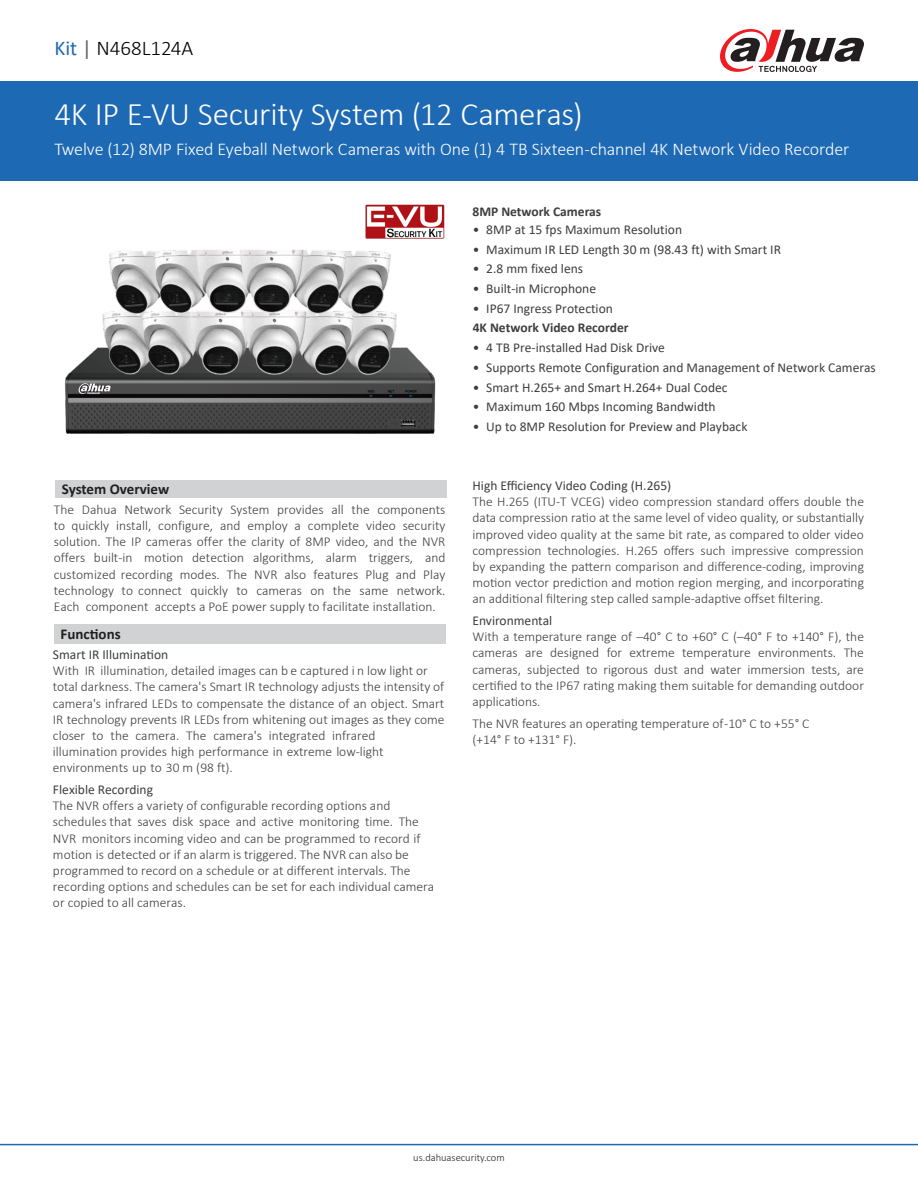
<style>
.page{position:relative;width:918px;height:1188px;background:#fff}
.page>*{position:absolute;margin:0;border:0;box-sizing:border-box;transform-origin:0 0}
.t1{font:300 33px "Calibri";letter-spacing:-.01em;color:#fff}
.t2{font:300 21px "Calibri";letter-spacing:-.005em;color:#000}
.t3{font:300 18px "Calibri";letter-spacing:-.005em;color:#fff}
.t4{font:700 15px "Calibri";color:#231f20}
.FrontMatter_Text{font:300 13.5px/16.2px "Calibri";color:#3e3e3f;text-align:justify}
.FrontMatter_Text-2{font:13.5px/19.8px "Calibri";color:#3e3e3f}
.Feautre{font:700 13.5px "Calibri";color:#3e3e3f}
.t5{font:300 10.5px "Calibri";color:#231f20}
.s1{font-weight:400;color:#1e69b4}
.s2{font-weight:400;color:#636366}
.s3{font-weight:400}
.s4{font-weight:700}
</style>
<div class="page">
<div style="left:0;top:81px;width:918px;height:100px;background:#1e69b4"></div>
<div style="left:55px;top:480px;width:392px;height:18px;background:#d1d2d4"></div>
<div style="left:54px;top:624px;width:391px;height:20px;background:#d1d2d4"></div>
<hr style="left:0;top:1144px;width:918px;height:1px;background:#1e69b4">
<svg style="left:720px;top:29px;width:144px;height:43px"></svg>
<img style="left:365px;top:204px;width:80px;height:35px">
<img style="left:65px;top:249px;width:371px;height:185px">
<p class="t2" style="left:55px;top:35px;width:140px"><span class="s1">Kit</span> <span class="s2">|</span> N468L124A</p>
<p class="t1" style="left:55px;top:93px;width:529px">4K IP E-VU Security System (12 Cameras)</p>
<p class="t3" style="left:55px;top:137px;width:796px">Twelve (12) 8MP Fixed Eyeball Network Cameras with One (1) 4 TB Sixteen-channel 4K Network Video Recorder</p>
<p class="t4" style="left:62px;top:479px;width:109px">System Overview</p>
<p class="FrontMatter_Text" style="left:54px;top:501px;width:393px">The Dahua Network Security System provides all the components to quickly install, configure, and employ a complete video security solution. The IP cameras offer the clarity of 8MP video, and the NVR offers built-in motion detection algorithms, alarm triggers, and customized recording modes. The NVR also features Plug and Play technology to connect quickly to cameras on the same network.<br>Each component accepts a PoE power supply to facilitate installation.</p>
<p class="FrontMatter_Text" style="left:53px;top:646px;width:393px;text-align:left"><span class="s3">Smart IR Illumination<br></span>With IR illumination, detailed images can b e captured i n low light or total darkness. The camera's Smart IR technology adjusts the intensity of camera's infrared LEDs to compensate the distance of an object. Smart IR technology prevents IR LEDs from whitening out images as they come closer to the camera. The camera's integrated infrared<br>illumination provides high performance in extreme low-light environments up to 30 m (98 ft).</p>
<p class="FrontMatter_Text" style="left:53px;top:781px;width:383px;text-align:left"><span class="s3">Flexible Recording<br></span>The NVR offers a variety of configurable recording options and schedules that saves disk space and active monitoring time. The NVR monitors incoming video and can be programmed to record if motion is detected or if an alarm is triggered. The NVR can also be programmed to record on a schedule or at different intervals. The recording options and schedules can be set for each individual camera or copied to all cameras.</p>
<p class="t4" style="left:61px;top:623px;width:62px">Functions</p>
<p class="Feautre" style="left:472px;top:202px;width:130px">8MP Network Cameras</p>
<p class="FrontMatter_Text-2" style="left:473px;top:219px;width:211px">• 8MP at 15 fps Maximum Resolution</p>
<p class="FrontMatter_Text-2" style="left:473px;top:239px;width:310px">• Maximum IR LED Length 30 m (98.43 ft) with Smart IR</p>
<p class="FrontMatter_Text-2" style="left:473px;top:259px;width:112px">• 2.8 mm fixed lens</p>
<p class="FrontMatter_Text-2" style="left:473px;top:278px;width:125px">• Built-in Microphone</p>
<p class="FrontMatter_Text-2" style="left:473px;top:298px;width:157px">• IP67 Ingress Protection<br><span class="s4">4K Network Video Recorder</span></p>
<p class="FrontMatter_Text-2" style="left:473px;top:337px;width:194px">• 4 TB Pre-installed Had Disk Drive</p>
<p class="FrontMatter_Text-2" style="left:473px;top:357px;width:405px">• Supports Remote Configuration and Management of Network Cameras</p>
<p class="FrontMatter_Text-2" style="left:473px;top:377px;width:256px">• Smart H.265+ and Smart H.264+ Dual Codec</p>
<p class="FrontMatter_Text-2" style="left:473px;top:397px;width:244px">• Maximum 160 Mbps Incoming Bandwidth</p>
<p class="FrontMatter_Text-2" style="left:473px;top:416px;width:276px">• Up to 8MP Resolution for Preview and Playback</p>
<p class="FrontMatter_Text-2" style="left:472px;top:475px;width:200px">High Efficiency Video Coding (H.265)</p>
<p class="FrontMatter_Text" style="left:472px;top:493px;width:393px">The H.265 (ITU-T VCEG) video compression standard offers double the data compression ratio at the same level of video quality, or substantially improved video quality at the same bit rate, as compared to older video compression technologies. H.265 offers such impressive compression by expanding the pattern comparison and difference-coding, improving motion vector prediction and motion region merging, and incorporating an additional filtering step called sample-adaptive offset filtering.</p>
<p class="FrontMatter_Text-2" style="left:472px;top:610px;width:81px">Environmental</p>
<p class="FrontMatter_Text" style="left:472px;top:628px;width:393px">With a temperature range of –40° C to +60° C (–40° F to +140° F), the cameras are designed for extreme temperature environments. The cameras, subjected to rigorous dust and water immersion tests, are certified to the IP67 rating making them suitable for demanding outdoor applications.</p>
<p class="FrontMatter_Text" style="left:472px;top:715px;width:339px">The NVR features an operating temperature of -10° C to +55° C</p>
<p class="FrontMatter_Text" style="left:472px;top:731px;width:106px">(+14° F to +131° F).</p>
<p class="t5" style="left:413px;top:1151px;width:93px">us.dahuasecurity.com</p>
</div>
